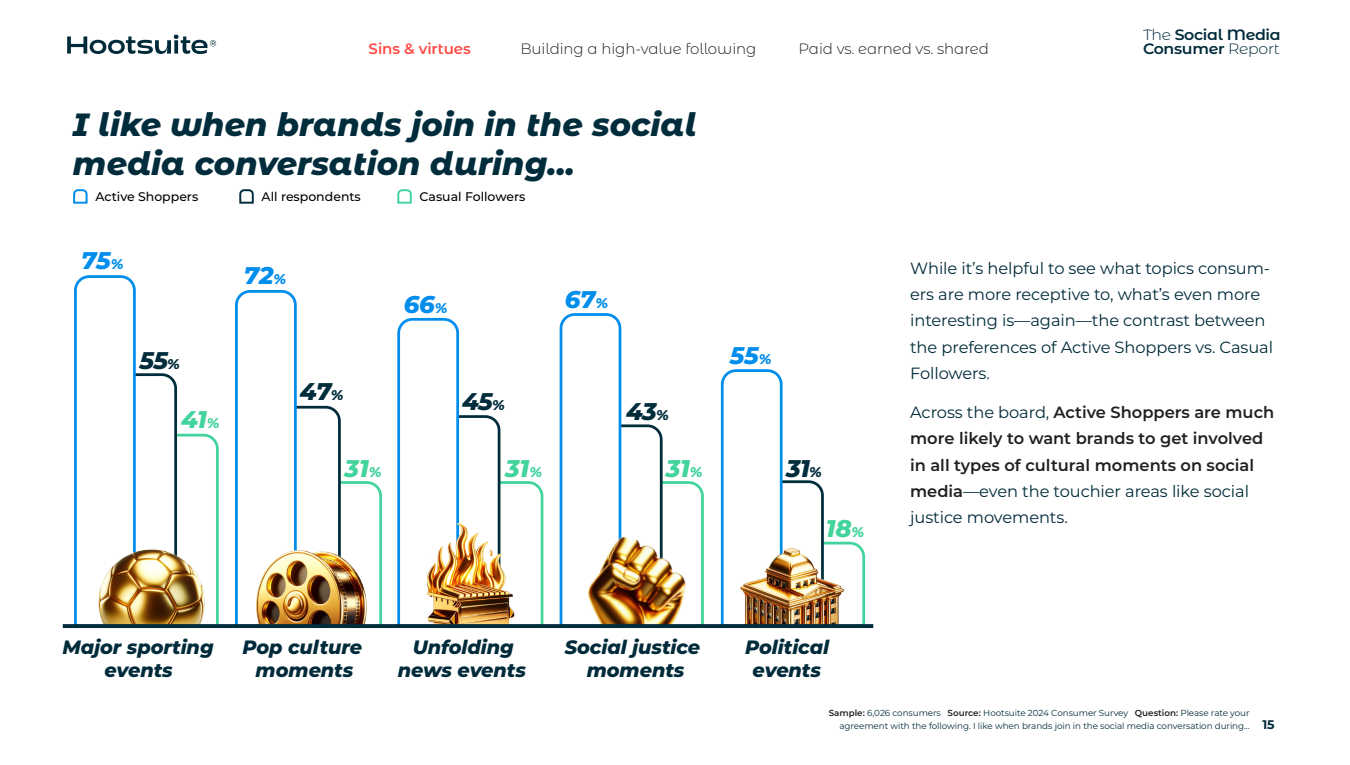
<style>
.page{position:relative;width:1350px;height:765px;background:#fff}
.page>*{position:absolute;margin:0;border:0;box-sizing:border-box;transform-origin:0 0}
.t1{font:italic 800 32.12px/38.6px "Montserrat Alternates";color:#002c3c}
.t2{font:italic 800 24.12px "Montserrat";color:#008dec}
.t3{font:italic 800 24.12px "Montserrat";letter-spacing:-.005em;color:#42d49c}
.t4{font:italic 800 24.12px "Montserrat";letter-spacing:-.03em;color:#002c3c}
.t5{font:italic 800 19.25px/22.9px "Montserrat";letter-spacing:-.005em;color:#012b3a;text-align:center}
.Body-copy-13pt{font:16.25px/26.2px "Montserrat";letter-spacing:-.005em;color:#012b3a}
.Body-copy-13pt-2{font:600 16.25px/26.2px "Montserrat";color:#231f20}
.t6{font:300 15px "Montserrat Alternates";letter-spacing:-.005em;color:#231f20}
.t7{font:600 15px/13.8px "Montserrat Alternates";letter-spacing:-.02em;color:#012b3a;scale:1.05 1}
.t8{font:600 15px "Montserrat Alternates";letter-spacing:-.005em;color:#ff4c46}
.t9{font:500 12.5px "Montserrat";color:#000}
.t10{font:700 12.5px "Montserrat Alternates";color:#012b3a}
.Body-copy-13pt-3{font:8.75px/12.5px "Montserrat";letter-spacing:-.005em;color:#012b3a;text-align:right}
.s1{font-weight:300}
.s2{font-size:14.12px}
.s3{font-weight:400;color:#012b3a}
.s4{font-weight:600;color:#231f20}
</style>
<div class="page">
<svg style="left:74px;top:275px;width:145px;height:349px"></svg>
<svg style="left:235px;top:290px;width:147px;height:334px"></svg>
<svg style="left:397px;top:317px;width:147px;height:307px"></svg>
<svg style="left:559px;top:313px;width:145px;height:311px"></svg>
<svg style="left:720px;top:369px;width:146px;height:255px"></svg>
<svg style="left:73px;top:189px;width:15px;height:15px"></svg>
<svg style="left:397px;top:189px;width:15px;height:15px"></svg>
<svg style="left:239px;top:189px;width:15px;height:15px"></svg>
<img style="left:93px;top:542px;width:117px;height:82px">
<img style="left:256px;top:545px;width:123px;height:79px">
<img style="left:414px;top:520px;width:108px;height:104px">
<img style="left:576px;top:531px;width:128px;height:93px">
<img style="left:736px;top:545px;width:113px;height:79px">
<svg style="left:63px;top:624px;width:810px;height:4px;background:#052f3e"></svg>
<svg style="left:67px;top:35px;width:149px;height:19px"></svg>
<p class="t8" style="left:369px;top:38px;width:104px">Sins &amp; virtues</p>
<p class="t6" style="left:520px;top:38px;width:238px">Building a high-value following</p>
<p class="t6" style="left:799px;top:38px;width:192px">Paid vs. earned vs. shared</p>
<p class="t1" style="left:73px;top:104px;width:625px">I like when brands join in the social media conversation during...</p>
<p class="t9" style="left:95px;top:187px;width:104px">Active Shoppers</p>
<p class="t9" style="left:262px;top:187px;width:101px">All respondents</p>
<p class="t9" style="left:420px;top:187px;width:107px">Casual Followers</p>
<p class="t7" style="left:1143px;top:27px;width:133px"><span class="s1">The</span> Social Media<br>Consumer <span class="s1">Report</span></p>
<p class="t2" style="left:81px;top:243px;width:44px">75<span class="s2">%</span></p>
<p class="t4" style="left:139px;top:343px;width:42px">55<span class="s2">%</span></p>
<p class="t3" style="left:181px;top:402px;width:40px">41<span class="s2">%</span></p>
<p class="t2" style="left:244px;top:258px;width:44px">72<span class="s2">%</span></p>
<p class="t2" style="left:404px;top:286px;width:45px">66<span class="s2">%</span></p>
<p class="t2" style="left:565px;top:281px;width:45px">67<span class="s2">%</span></p>
<p class="t4" style="left:300px;top:373px;width:45px">47<span class="s2">%</span></p>
<p class="t3" style="left:345px;top:451px;width:38px">31<span class="s2">%</span></p>
<p class="t4" style="left:462px;top:384px;width:44px">45<span class="s2">%</span></p>
<p class="t3" style="left:505px;top:451px;width:38px">31<span class="s2">%</span></p>
<p class="t4" style="left:626px;top:394px;width:44px">43<span class="s2">%</span></p>
<p class="t3" style="left:666px;top:451px;width:38px">31<span class="s2">%</span></p>
<p class="t2" style="left:730px;top:337px;width:43px">55<span class="s2">%</span></p>
<p class="t4" style="left:786px;top:451px;width:37px">31<span class="s2">%</span></p>
<p class="t3" style="left:826px;top:511px;width:40px">18<span class="s2">%</span></p>
<p class="t5" style="left:62px;top:634px;width:153px">Major sporting events</p>
<p class="t5" style="left:243px;top:634px;width:121px">Pop culture moments</p>
<p class="t5" style="left:398px;top:634px;width:130px">Unfolding news events</p>
<p class="t5" style="left:565px;top:634px;width:137px">Social justice moments</p>
<p class="t5" style="left:745px;top:634px;width:85px">Political events</p>
<p class="Body-copy-13pt" style="left:910px;top:254px;width:365px">While it’s helpful to see what topics consum&shy;ers are more receptive to, what’s even more interesting is—again—the contrast between the preferences of Active Shoppers vs. Casual Followers.</p>
<p class="Body-copy-13pt-2" style="left:910px;top:399px;width:366px"><span class="s3">Across the board,</span> Active Shoppers are much more likely to want brands to get involved in all types of cultural moments on social media<span class="s3">—even the touchier areas like social justice movements.</span></p>
<p class="Body-copy-13pt-3" style="left:829px;top:707px;width:422px"><span class="s4">Sample:</span> 6,026 consumers <span class="s4">Source:</span> Hootsuite 2024 Consumer Survey <span class="s4">Question:</span> Please rate your agreement with the following. I like when brands join in the social media conversation during...</p>
<p class="t10" style="left:1262px;top:715px;width:14px">15</p>
</div>
